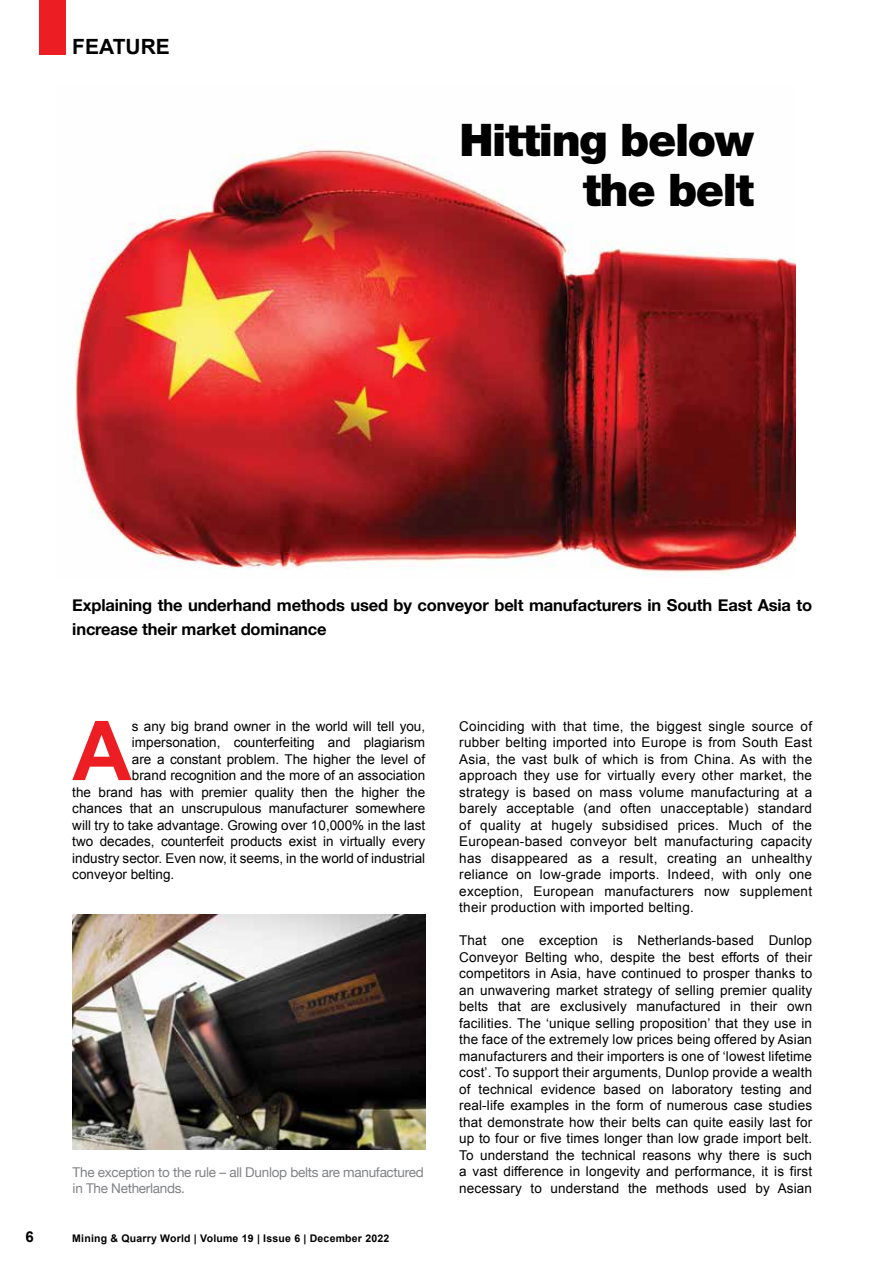
<style>
.page{position:relative;width:893px;height:1263px;background:#fff}
.page>*{position:absolute;margin:0;border:0;box-sizing:border-box;transform-origin:0 0}
.t1{font:700 82.65px "Arial";color:#ed1d24}
.t2{font:900 45px/49.5px "Helvetica Neue";letter-spacing:-.03em;color:#000;text-align:right}
.t3{font:700 21px "Arial";color:#000}
.t4{font:700 16.5px/24px "Helvetica Neue";letter-spacing:-.01em;color:#000}
.t5{font:700 15px "Arial";color:#000}
.t6{font:13.5px/16.5px "Arial";color:#000;text-align:justify}
.t7{font:13.5px/16.2px "Helvetica Neue";letter-spacing:-.02em;color:#808285}
.t8{font:700 10.5px "Arial";letter-spacing:.02em;color:#000}
</style>
<div class="page">
<div style="left:39px;top:0;width:26px;height:54px;background:#ed1d24"></div>
<img style="left:72px;top:147px;width:723px;height:429px">
<img style="left:72px;top:915px;width:353px;height:235px">
<h3 class="t3" style="left:72px;top:33px;width:99px">FEATURE</h3>
<h2 class="t2" style="left:459px;top:115px;width:296px">Hitting below the belt</h2>
<p class="t5" style="left:26px;top:1227px;width:10px">6</p>
<p class="t4" style="left:72px;top:594px;width:741px">Explaining the underhand methods used by conveyor belt manufacturers in South East Asia to increase their market dominance</p>
<h1 class="t1" style="left:72px;top:697px;width:61px">A</h1>
<p class="t6" style="left:132px;top:718px;width:295px">s any big brand owner in the world will tell you,</p>
<p class="t6" style="left:132px;top:734px;width:295px">impersonation, counterfeiting and plagiarism</p>
<p class="t6" style="left:132px;top:751px;width:295px">are a constant problem. The higher the level of</p>
<p class="t6" style="left:132px;top:767px;width:295px">brand recognition and the more of an association</p>
<p class="t6" style="left:72px;top:784px;width:354px">the brand has with premier quality then the higher the</p>
<p class="t6" style="left:72px;top:800px;width:354px">chances that an unscrupulous manufacturer somewhere</p>
<p class="t6" style="left:72px;top:817px;width:354px">will try to take advantage. Growing over 10,000% in the last</p>
<p class="t6" style="left:72px;top:833px;width:354px">two decades, counterfeit products exist in virtually every</p>
<p class="t6" style="left:72px;top:850px;width:354px">industry sector. Even now, it seems, in the world of industrial</p>
<p class="t6" style="left:72px;top:866px;width:104px">conveyor belting.</p>
<p class="t7" style="left:73px;top:1164px;width:353px">The exception to the rule – all Dunlop belts are manufactured in The Netherlands.</p>
<p class="t8" style="left:72px;top:1231px;width:319px">Mining &amp; Quarry World | Volume 19 | Issue 6 | December 2022</p>
<p class="t6" style="left:459px;top:718px;width:354px">Coinciding with that time, the biggest single source of rubber belting imported into Europe is from South East Asia, the vast bulk of which is from China. As with the approach they use for virtually every other market, the strategy is based on mass volume manufacturing at a barely acceptable (and often unacceptable) standard of quality at hugely subsidised prices. Much of the European-based conveyor belt manufacturing capacity has disappeared as a result, creating an unhealthy reliance on low-grade imports. Indeed, with only one exception, European manufacturers now supplement their production with imported belting.</p>
<p class="t6" style="left:459px;top:932px;width:354px">That one exception is Netherlands-based Dunlop Conveyor Belting who, despite the best efforts of their competitors in Asia, have continued to prosper thanks to an unwavering market strategy of selling premier quality belts that are exclusively manufactured in their own facilities. The ‘unique selling proposition’ that they use in the face of the extremely low prices being offered by Asian manufacturers and their importers is one of ‘lowest lifetime cost’. To support their arguments, Dunlop provide a wealth of technical evidence based on laboratory testing and real-life examples in the form of numerous case studies that demonstrate how their belts can quite easily last for up to four or five times longer than low grade import belt.<br>To understand the technical reasons why there is such a vast difference in longevity and performance, it is first necessary to understand the methods used by Asian</p>
</div>
